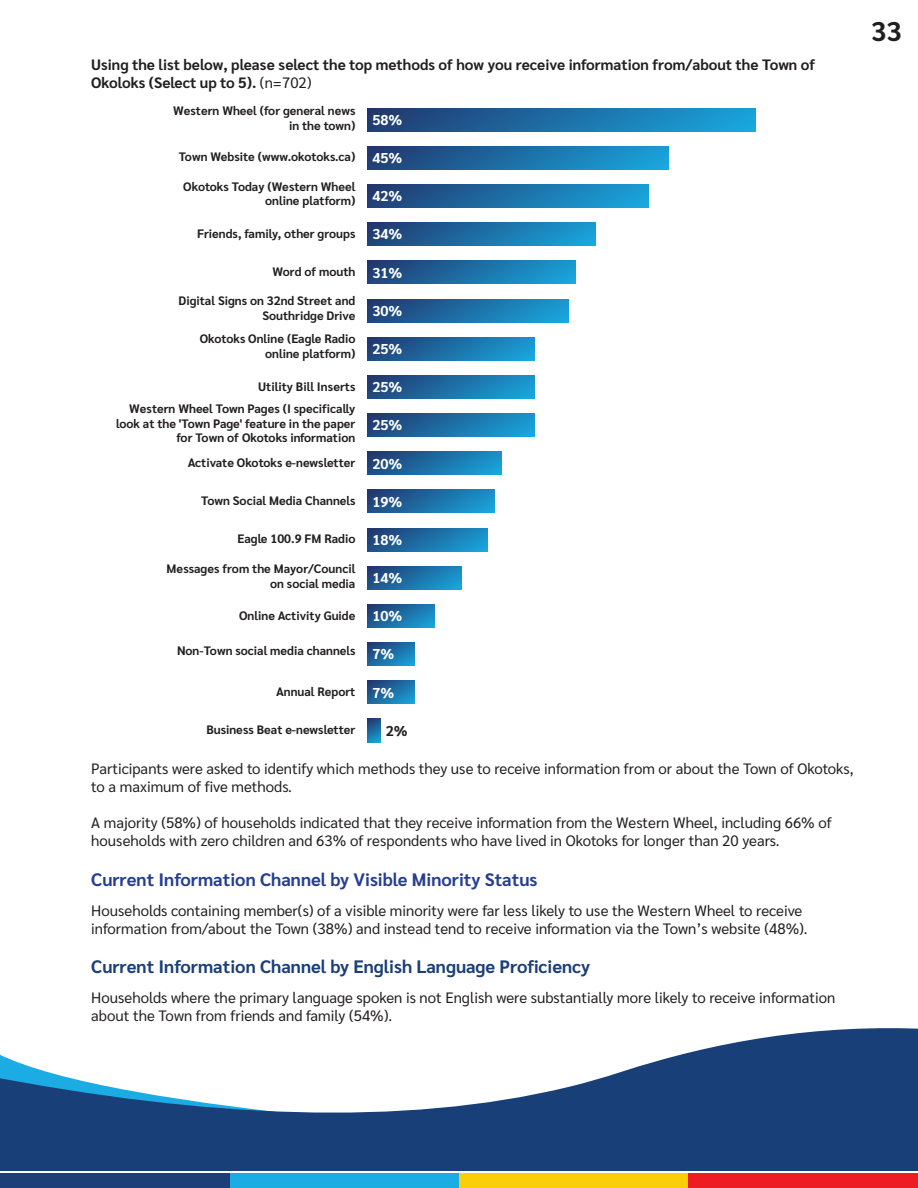
<style>
.page{position:relative;width:918px;height:1188px;background:#fff}
.page>*{position:absolute;margin:0;border:0;box-sizing:border-box;transform-origin:0 0}
.t1{font:700 27px "Sarabun";color:#231f20}
.t2{font:700 18px "Sarabun";color:#1b3e79}
.t3{font:700 18px "Sarabun";color:#253f8e}
.t4{font:15px/18px "Sarabun";color:#231f20}
.t5{font:700 15px/18px "Sarabun";color:#231f20}
.t6{font:14.25px "Sarabun";color:#231f20}
.t7{font:700 14.25px "Sarabun";color:#fff}
.t8{font:700 14.25px "Sarabun";color:#231f20}
.t9{font:700 12.3px/14.7px "Sarabun";color:#231f20}
.s1{font-weight:400}
.s2{font-size:14.25px;color:#fff}
</style>
<div class="page">
<svg style="left:750px;top:1028px;width:168px;height:12px;fill:#193f79"></svg>
<svg style="left:0;top:1040px;width:918px;height:131px;fill:#193f79"></svg>
<div style="left:367px;top:108px;width:389px;height:23px;background:linear-gradient(to right,#22396f,#19a5dc)"></div>
<div style="left:367px;top:146px;width:302px;height:23px;background:linear-gradient(to right,#213a70,#19a3da)"></div>
<div style="left:367px;top:184px;width:282px;height:24px;background:linear-gradient(to right,#213b71,#19a3da)"></div>
<div style="left:367px;top:223px;width:228px;height:23px;background:linear-gradient(to right,#213c73,#19a1d8)"></div>
<div style="left:367px;top:261px;width:208px;height:23px;background:linear-gradient(to right,#213d73,#19a0d7)"></div>
<div style="left:367px;top:299px;width:201px;height:23px;background:linear-gradient(to right,#213d73,#19a0d7)"></div>
<div style="left:367px;top:337px;width:168px;height:23px;background:linear-gradient(to right,#213e75,#199ed5)"></div>
<div style="left:367px;top:375px;width:168px;height:23px;background:linear-gradient(to right,#213e74,#199ed5)"></div>
<div style="left:367px;top:414px;width:168px;height:23px;background:linear-gradient(to right,#213f75,#199fd6)"></div>
<div style="left:367px;top:452px;width:134px;height:23px;background:linear-gradient(to right,#214177,#199cd3)"></div>
<div style="left:367px;top:490px;width:128px;height:23px;background:linear-gradient(to right,#214177,#199bd2)"></div>
<div style="left:367px;top:528px;width:121px;height:23px;background:linear-gradient(to right,#214278,#199bd2)"></div>
<svg style="left:367px;top:566px;width:94px;height:23px"></svg>
<svg style="left:367px;top:604px;width:67px;height:23px"></svg>
<svg style="left:367px;top:643px;width:47px;height:23px"></svg>
<svg style="left:367px;top:681px;width:47px;height:23px"></svg>
<svg style="left:367px;top:719px;width:14px;height:23px"></svg>
<div style="left:0;top:1173px;width:230px;height:15px;background:#1c3f77"></div>
<div style="left:230px;top:1173px;width:230px;height:15px;background:#1bace3"></div>
<div style="left:459px;top:1173px;width:230px;height:15px;background:#face09"></div>
<div style="left:688px;top:1173px;width:230px;height:15px;background:#ed1d24"></div>
<p class="t5" style="left:91px;top:56px;width:726px">Using the list below, please select the top methods of how you receive information from/about the Town of<br>Okoloks (Select up to 5). <span class="s1">(n=702)</span></p>
<p class="t6" style="left:421px;top:63px;width:51px">(n=702)</p>
<p class="t9" style="left:289px;top:103px;width:115px;text-indent:-116px">Western Wheel (for general news<br>in the town) <sup>58%</sup></p>
<p class="t9" style="left:179px;top:150px;width:225px">Town Website (www.okotoks.ca) <span class="s2">45%</span></p>
<p class="t9" style="left:265px;top:179px;width:139px;text-indent:-82px">Okotoks Today (Western Wheel<br>online platform) <sup>42%</sup></p>
<p class="t9" style="left:197px;top:226px;width:207px">Friends, family, other groups <span class="s2">34%</span></p>
<p class="t9" style="left:272px;top:264px;width:131px">Word of mouth <span class="s2">31%</span></p>
<p class="t9" style="left:262px;top:294px;width:141px;text-indent:-84px">Digital Signs on 32nd Street and<br>Southridge Drive <sup>30%</sup></p>
<p class="t9" style="left:265px;top:332px;width:139px;text-indent:-65px">Okotoks Online (Eagle Radio<br>online platform) <sup>25%</sup></p>
<p class="t9" style="left:129px;top:375px;width:274px;line-height:22.5px;text-indent:129px">Utility Bill Inserts <span class="s2">25%<br></span>Western Wheel Town Pages (I specifically</p>
<p class="t9" style="left:116px;top:416px;width:241px;text-align:right">look at the 'Town Page' feature in the paper for Town of Okotoks information</p>
<p class="t7" style="left:372px;top:417px;width:31px">25%</p>
<p class="t9" style="left:188px;top:455px;width:216px">Activate Okotoks e-newsletter <span class="s2">20%</span></p>
<p class="t9" style="left:201px;top:493px;width:203px">Town Social Media Channels <span class="s2">19%</span></p>
<p class="t9" style="left:237px;top:532px;width:166px">Eagle 100.9 FM Radio <span class="s2">18%</span></p>
<p class="t9" style="left:270px;top:562px;width:134px;text-indent:-104px">Messages from the Mayor/Council<br>on social media <sup>14%</sup></p>
<p class="t9" style="left:239px;top:608px;width:165px">Online Activity Guide <span class="s2">10%</span></p>
<p class="t9" style="left:177px;top:643px;width:219px">Non-Town social media channels <span class="s2">7%</span></p>
<p class="t9" style="left:276px;top:684px;width:120px">Annual Report <span class="s2">7%</span></p>
<p class="t9" style="left:206px;top:723px;width:151px">Business Beat e-newsletter</p>
<p class="t8" style="left:386px;top:722px;width:23px">2%</p>
<p class="t4" style="left:91px;top:760px;width:764px">Participants were asked to identify which methods they use to receive information from or about the Town of Okotoks, to a maximum of five methods.</p>
<p class="t4" style="left:91px;top:814px;width:742px">A majority (58%) of households indicated that they receive information from the Western Wheel, including 66% of households with zero children and 63% of respondents who have lived in Okotoks for longer than 20 years.</p>
<p class="t3" style="left:91px;top:869px;width:448px">Current Information Channel by Visible Minority Status</p>
<p class="t4" style="left:91px;top:902px;width:718px">Households containing member(s) of a visible minority were far less likely to use the Western Wheel to receive information from/about the Town (38%) and instead tend to receive information via the Town’s website (48%).</p>
<p class="t2" style="left:91px;top:957px;width:501px">Current Information Channel by English Language Proficiency</p>
<p class="t4" style="left:91px;top:989px;width:746px">Households where the primary language spoken is not English were substantially more likely to receive information about the Town from friends and family (54%).</p>
<p class="t1" style="left:871px;top:15px;width:32px">33</p>
</div>
